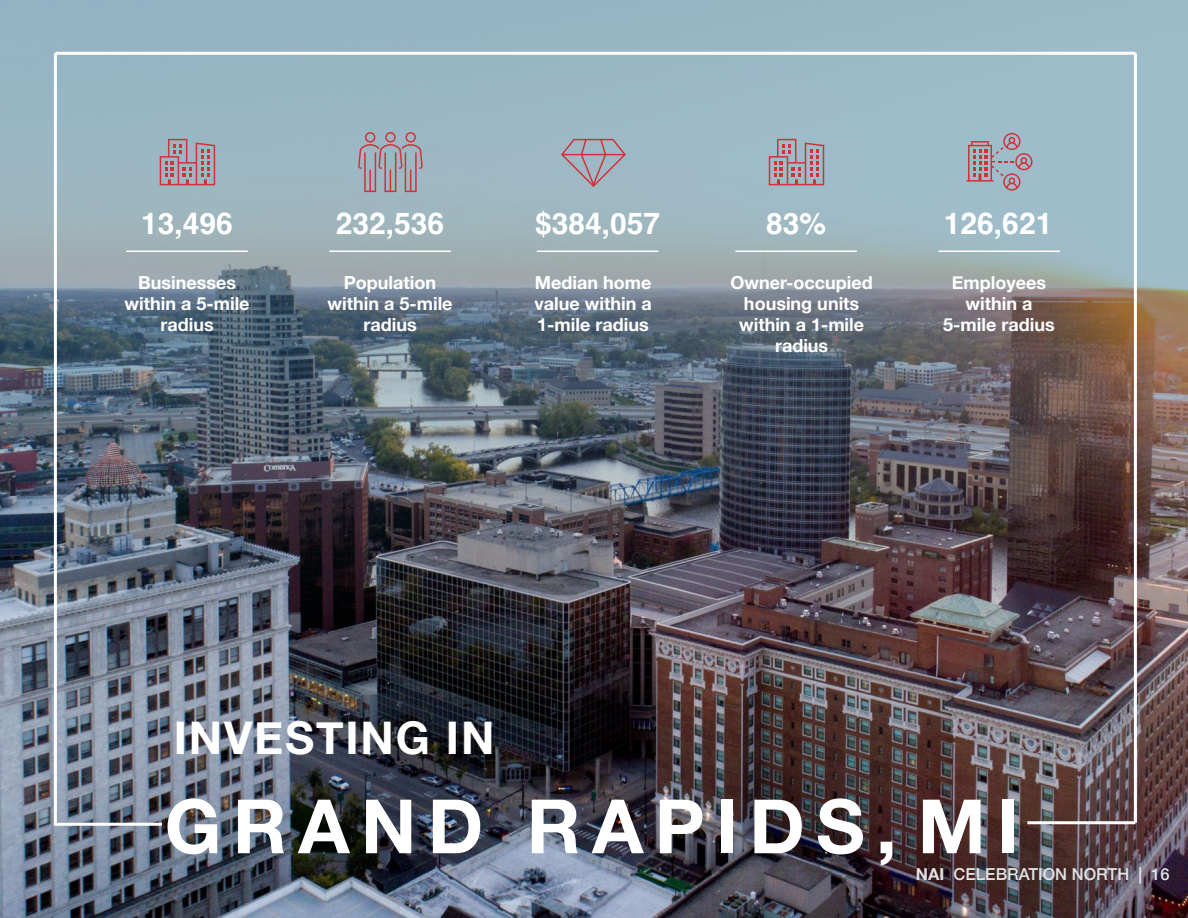
<style>
.page{position:relative;width:1188px;height:918px;background:#fff}
.page>*{position:absolute;margin:0;border:0;box-sizing:border-box;transform-origin:0 0}
.t1{font:700 75px "Helvetica Neue";letter-spacing:.15em;color:#fff}
.t2{font:700 45px "Helvetica Neue";letter-spacing:.04em;color:#fff}
.t3{font:700 30px "Helvetica";color:#fff}
.t4{font:700 18px/21px "Helvetica Neue";color:#fff;text-align:center}
.t5{font:500 16.5px "Helvetica Neue";color:#e2e3e3}
.s1{font-weight:700}
</style>
<div class="page">
<img style="left:0;top:0;width:1188px;height:918px">
<svg style="left:769px;top:139px;width:55px;height:46px;background:#ad919d"></svg>
<svg style="left:561px;top:139px;width:65px;height:48px;background:#a5a4af"></svg>
<hr style="left:537px;top:250px;width:121px;height:2px;background:#fff">
<svg style="left:967px;top:133px;width:66px;height:58px;background:#a99eab"></svg>
<hr style="left:938px;top:250px;width:122px;height:2px;background:#fff">
<hr style="left:735px;top:250px;width:122px;height:2px;background:#fff">
<svg style="left:160px;top:139px;width:55px;height:46px;background:#ab8f99"></svg>
<hr style="left:126px;top:250px;width:122px;height:2px;background:#fff">
<svg style="left:358px;top:132px;width:65px;height:60px;background:#a79ba5"></svg>
<hr style="left:329px;top:250px;width:122px;height:2px;background:#fff">
<hr style="left:55px;top:52px;width:1080px;height:3px;background:#fff">
<hr style="left:54px;top:53px;width:3px;height:770px;background:#fff">
<hr style="left:1134px;top:53px;width:3px;height:770px;background:#fff">
<hr style="left:54px;top:823px;width:108px;height:3px;background:#fff">
<hr style="left:1027px;top:821px;width:108px;height:3px;background:#fff">
<p class="t3" style="left:141px;top:205px;width:93px">13,496</p>
<p class="t4" style="left:124px;top:273px;width:127px">Businesses within a 5-mile radius</p>
<p class="t3" style="left:336px;top:205px;width:110px">232,536</p>
<p class="t4" style="left:327px;top:273px;width:127px">Population within a 5-mile radius</p>
<p class="t3" style="left:535px;top:205px;width:127px">$384,057</p>
<p class="t4" style="left:534px;top:273px;width:119px;text-align:justify">Median home value within a 1-mile radius</p>
<p class="t3" style="left:766px;top:205px;width:62px">83%</p>
<p class="t4" style="left:731px;top:273px;width:144px">Owner-occupied housing units within a 1-mile radius</p>
<p class="t3" style="left:944px;top:205px;width:110px">126,621</p>
<p class="t4" style="left:952px;top:273px;width:96px">Employees within a</p>
<p class="t4" style="left:943px;top:315px;width:113px">5-mile radius</p>
<p class="t2" style="left:174px;top:702px;width:322px">INVESTING IN</p>
<p class="t1" style="left:165px;top:768px;width:856px">GRAND RAPIDS, MI</p>
<p class="t5" style="left:916px;top:861px;width:255px"><span class="s1">NAI</span> CELEBRATION NORTH | 16</p>
</div>
